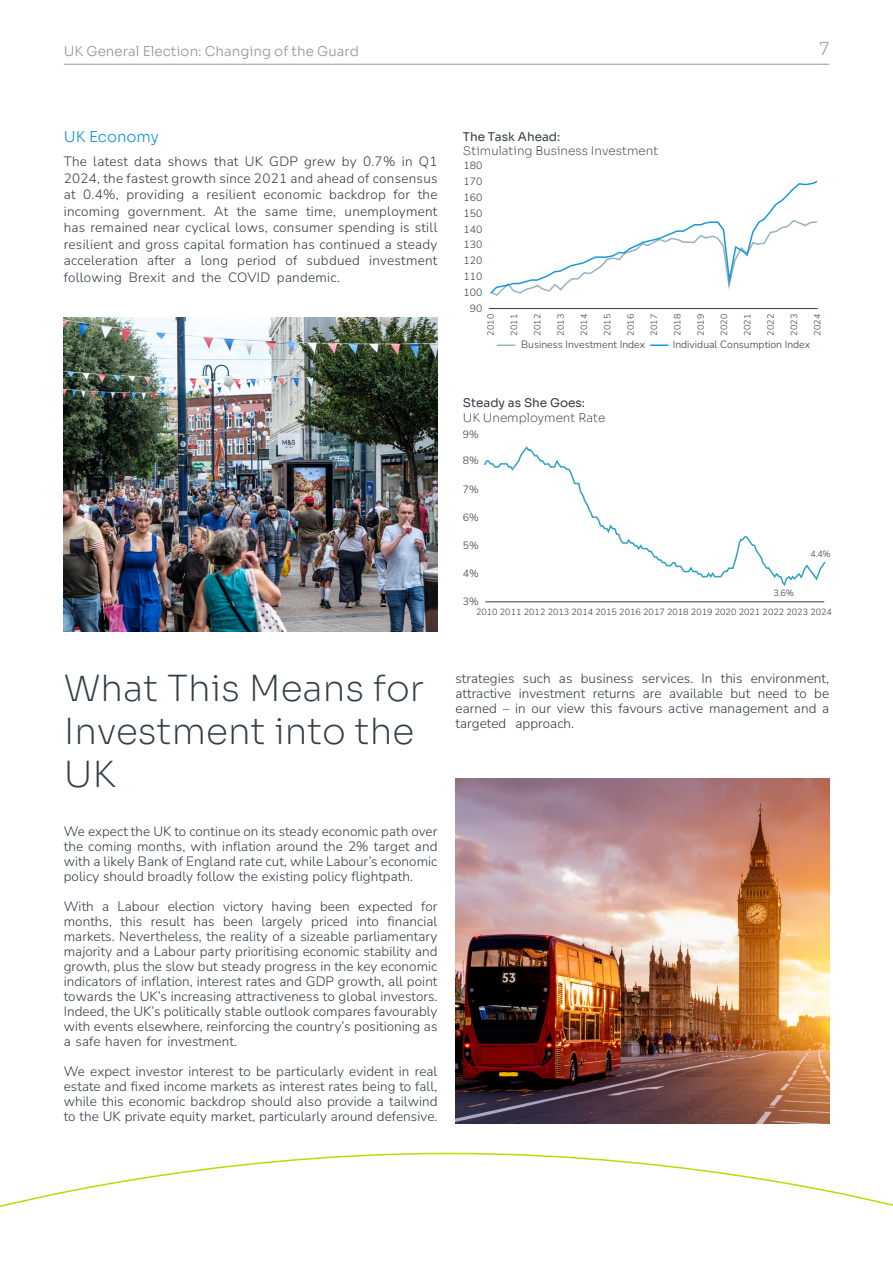
<style>
.page{position:relative;width:893px;height:1263px;background:#fff}
.page>*{position:absolute;margin:0;border:0;box-sizing:border-box;transform-origin:0 0}
.t1{font:200 36px/43.2px "Sora";color:#313e48}
.t2{font:18px "Sora";color:#a8acb1}
.t3{font:15px "Sora";color:#179ad7}
.Body_Text{font:200 13.5px/15px "Nunito Sans 12 pt";letter-spacing:.005em;color:#323c46;text-align:justify}
.t4{font:13.5px "Sora";color:#93989f}
.t5{font:200 12px/14.4px "Sora";color:#323c46}
.t6{font:200 10.5px "Nunito Sans 12 pt";color:#313e48}
.t7{font:200 10.5px "Nunito Sans 12 pt";color:#323c46}
.t8{font:200 9px "Nunito Sans 12 pt";color:#313e48}
.t9{font:200 9px "Nunito Sans 12 pt";color:#323c46}
.s1{font-weight:400}
</style>
<div class="page">
<hr style="left:64px;top:64px;width:765px;height:1px;background:#93989f">
<svg style="left:1px;top:1152px;width:892px;height:55px"></svg>
<img style="left:64px;top:318px;width:373px;height:313px">
<hr style="left:489px;top:308px;width:329px;height:1px;background:#323c46">
<svg style="left:490px;top:180px;width:328px;height:116px"></svg>
<svg style="left:497px;top:344px;width:18px;height:2px"></svg>
<svg style="left:651px;top:344px;width:17px;height:2px"></svg>
<hr style="left:485px;top:602px;width:339px;height:1px;background:#323c46">
<svg style="left:484px;top:446px;width:342px;height:140px"></svg>
<img style="left:455px;top:778px;width:374px;height:345px">
<p class="t4" style="left:64px;top:40px;width:297px">UK General Election: Changing of the Guard</p>
<h2 class="t2" style="left:819px;top:34px;width:12px">7</h2>
<p class="t3" style="left:64px;top:124px;width:97px">UK Economy</p>
<p class="Body_Text" style="left:64px;top:153px;width:375px;line-height:16.5px">The latest data shows that UK GDP grew by 0.7% in Q1<br>2024, the fastest growth since 2021 and ahead of consensus at 0.4%, providing a resilient economic backdrop for the incoming government. At the same time, unemployment has remained near cyclical lows, consumer spending is still resilient and gross capital formation has continued a steady acceleration after a long period of subdued investment following Brexit and the COVID pandemic.</p>
<p class="t5" style="left:463px;top:128px;width:197px"><span class="s1">The Task Ahead:<br></span>Stimulating Business Investment</p>
<p class="t6" style="left:464px;top:159px;width:20px">180</p>
<p class="t6" style="left:464px;top:174px;width:20px">170</p>
<p class="t6" style="left:464px;top:190px;width:20px">160</p>
<p class="t6" style="left:464px;top:206px;width:20px">150</p>
<p class="t6" style="left:464px;top:222px;width:20px">140</p>
<p class="t6" style="left:464px;top:238px;width:20px">130</p>
<p class="t6" style="left:464px;top:253px;width:20px">120</p>
<p class="t6" style="left:464px;top:269px;width:20px">110</p>
<p class="t6" style="left:464px;top:285px;width:20px">100</p>
<p class="t6" style="left:470px;top:301px;width:14px">90</p>
<p class="t8" style="left:484px;top:336px;width:23px;rotate:-90deg">2010</p>
<p class="t8" style="left:508px;top:336px;width:23px;rotate:-90deg">2011</p>
<p class="t8" style="left:531px;top:336px;width:23px;rotate:-90deg">2012</p>
<p class="t8" style="left:554px;top:336px;width:23px;rotate:-90deg">2013</p>
<p class="t8" style="left:578px;top:336px;width:23px;rotate:-90deg">2014</p>
<p class="t8" style="left:601px;top:336px;width:23px;rotate:-90deg">2015</p>
<p class="t8" style="left:624px;top:336px;width:23px;rotate:-90deg">2016</p>
<p class="t8" style="left:648px;top:336px;width:23px;rotate:-90deg">2017</p>
<p class="t8" style="left:671px;top:336px;width:23px;rotate:-90deg">2018</p>
<p class="t8" style="left:694px;top:336px;width:23px;rotate:-90deg">2019</p>
<p class="t8" style="left:718px;top:336px;width:23px;rotate:-90deg">2020</p>
<p class="t8" style="left:741px;top:336px;width:23px;rotate:-90deg">2021</p>
<p class="t8" style="left:765px;top:336px;width:23px;rotate:-90deg">2022</p>
<p class="t8" style="left:788px;top:336px;width:23px;rotate:-90deg">2023</p>
<p class="t8" style="left:811px;top:336px;width:23px;rotate:-90deg">2024</p>
<p class="t6" style="left:521px;top:337px;width:126px">Business Investment Index</p>
<p class="t6" style="left:673px;top:337px;width:139px">Individual Consumption Index</p>
<p class="t5" style="left:463px;top:395px;width:144px"><span class="s1">Steady as She Goes:<br></span>UK Unemployment Rate</p>
<p class="t7" style="left:463px;top:427px;width:17px">9%</p>
<p class="t7" style="left:463px;top:454px;width:17px">8%</p>
<p class="t7" style="left:463px;top:482px;width:17px">7%</p>
<p class="t7" style="left:463px;top:510px;width:17px">6%</p>
<p class="t7" style="left:463px;top:538px;width:17px">5%</p>
<p class="t7" style="left:463px;top:566px;width:17px">4%</p>
<p class="t7" style="left:463px;top:594px;width:17px">3%</p>
<p class="t9" style="left:774px;top:587px;width:22px">3.6%</p>
<p class="t9" style="left:810px;top:547px;width:22px">4.4%</p>
<p class="t8" style="left:476px;top:605px;width:357px">2010 2011 2012 2013 2014 2015 2016 2017 2018 2019 2020 2021 2022 2023 2024</p>
<p class="t1" style="left:64px;top:663px;width:362px">What This Means for<br>Investment into the<br>UK</p>
<p class="Body_Text" style="left:455px;top:670px;width:375px">strategies such as business services. In this environment, attractive investment returns are available but need to be earned – in our view this favours active management and a targeted approach.</p>
<p class="Body_Text" style="left:64px;top:824px;width:375px">We expect the UK to continue on its steady economic path over the coming months, with inflation around the 2% target and with a likely Bank of England rate cut, while Labour’s economic policy should broadly follow the existing policy flightpath.</p>
<p class="Body_Text" style="left:64px;top:899px;width:375px">With a Labour election victory having been expected for months, this result has been largely priced into financial markets. Nevertheless, the reality of a sizeable parliamentary majority and a Labour party prioritising economic stability and growth, plus the slow but steady progress in the key economic indicators of inflation, interest rates and GDP growth, all point towards the UK’s increasing attractiveness to global investors.<br>Indeed, the UK’s politically stable outlook compares favourably with events elsewhere, reinforcing the country’s positioning as a safe haven for investment.</p>
<p class="Body_Text" style="left:64px;top:1064px;width:375px">We expect investor interest to be particularly evident in real estate and fixed income markets as interest rates being to fall, while this economic backdrop should also provide a tailwind to the UK private equity market, particularly around defensive.</p>
</div>
